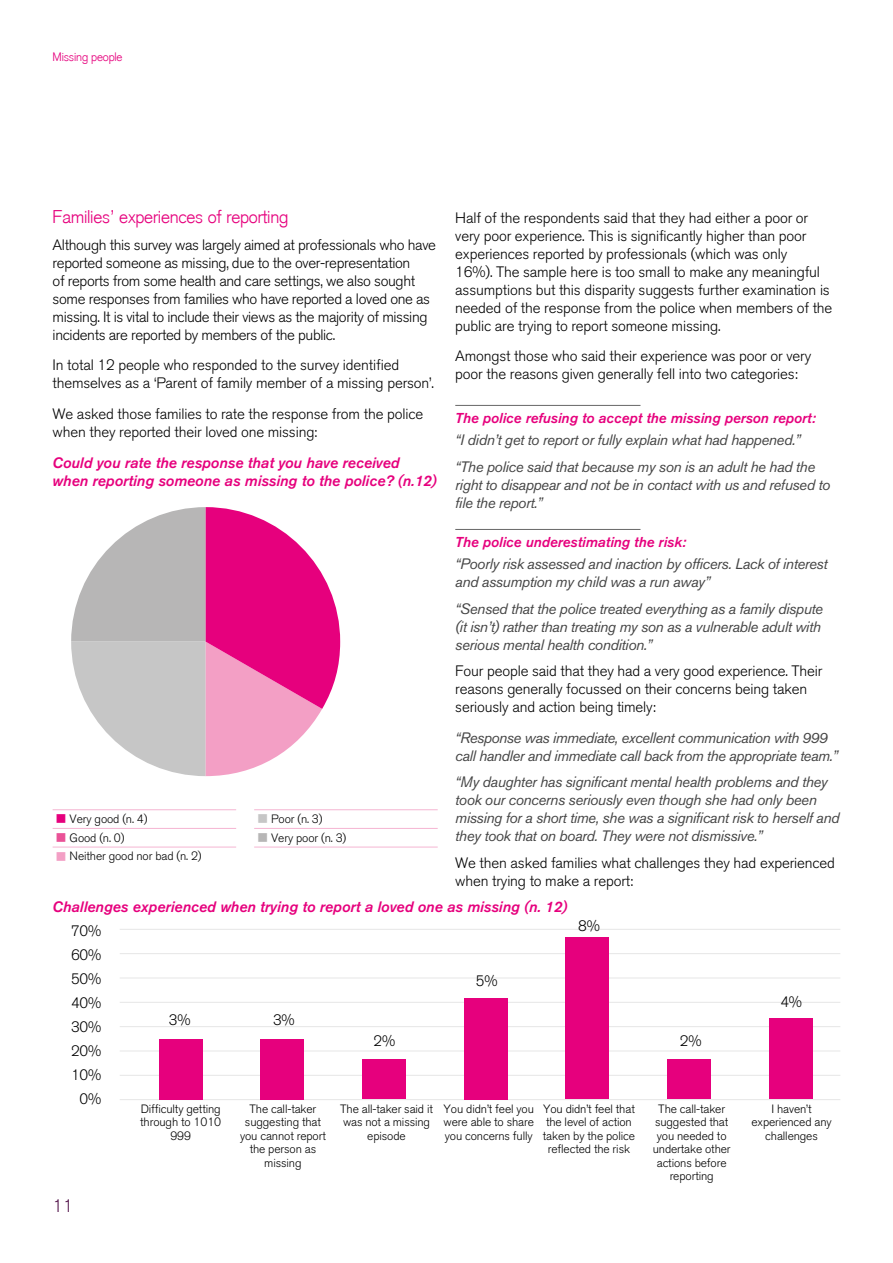
<style>
.page{position:relative;width:893px;height:1263px;background:#fff}
.page>*{position:absolute;margin:0;border:0;box-sizing:border-box;transform-origin:0 0}
.t1{font:300 18px "Akzidenz Grotesk";letter-spacing:-.015em;color:#e6007d}
.t2{font:300 18px "Akzidenz Grotesk BQ";color:#591c51}
.t3{font:300 15px/18px "Akzidenz Grotesk BQ";letter-spacing:-.01em;color:#000}
.t4{font:italic 15px/18px "Akzidenz Grotesk BQ";letter-spacing:-.025em;color:#454545}
.t5{font:italic 15px/18px "Akzidenz Grotesk BQ Med";color:#e6007d}
.t6{font:italic 14.25px "Akzidenz Grotesk BQ Med";color:#e6007d}
.t7{font:300 12px/13.5px "Akzidenz Grotesk BQ";letter-spacing:-.01em;color:#000;text-align:center}
.t8{font:300 12px "Akzidenz Grotesk";letter-spacing:-.015em;color:#e6007d}
.s1{color:#e6007d}
.s2{color:#ea5297}
.s3{color:#f39fc5}
.s4{color:#c6c6c6}
.s5{color:#b7b6b6}
</style>
<div class="page">
<hr style="left:455px;top:405px;width:185px;height:1px;background:#666">
<hr style="left:455px;top:529px;width:185px;height:1px;background:#666">
<svg style="left:71px;top:507px;width:269px;height:269px"></svg>
<hr style="left:53px;top:809px;width:183px;height:1px;background:#f5b5d2">
<hr style="left:53px;top:828px;width:183px;height:1px;background:#f5b5d2">
<hr style="left:53px;top:847px;width:183px;height:1px;background:#f5b5d2">
<hr style="left:254px;top:809px;width:184px;height:1px;background:#f5b5d2">
<hr style="left:254px;top:828px;width:184px;height:1px;background:#f5b5d2">
<hr style="left:254px;top:847px;width:184px;height:1px;background:#f5b5d2">
<hr style="left:120px;top:1099px;width:720px;height:1px;background:#e6e6e6">
<hr style="left:120px;top:1075px;width:720px;height:1px;background:#e6e6e6">
<hr style="left:120px;top:1026px;width:720px;height:1px;background:#e6e6e6">
<hr style="left:120px;top:1050px;width:720px;height:1px;background:#e6e6e6">
<hr style="left:120px;top:1002px;width:720px;height:1px;background:#e6e6e6">
<hr style="left:120px;top:977px;width:720px;height:1px;background:#e6e6e6">
<hr style="left:120px;top:953px;width:720px;height:1px;background:#e6e6e6">
<hr style="left:120px;top:929px;width:720px;height:1px;background:#e6e6e6">
<div style="left:159px;top:1039px;width:43px;height:60px;background:#e6007d"></div>
<div style="left:261px;top:1039px;width:43px;height:60px;background:#e6007d"></div>
<div style="left:362px;top:1059px;width:44px;height:40px;background:#e6007d"></div>
<div style="left:464px;top:998px;width:43px;height:101px;background:#e6007d"></div>
<div style="left:566px;top:938px;width:43px;height:161px;background:#e6007d"></div>
<div style="left:667px;top:1059px;width:44px;height:40px;background:#e6007d"></div>
<div style="left:769px;top:1018px;width:43px;height:81px;background:#e6007d"></div>
<p class="t8" style="left:53px;top:50px;width:71px">Missing people</p>
<p class="t1" style="left:53px;top:207px;width:237px">Families’ experiences of reporting</p>
<p class="t3" style="left:53px;top:236px;width:385px">Although this survey was largely aimed at professionals who have reported someone as missing, due to the over-representation<br>of reports from some health and care settings, we also sought some responses from families who have reported a loved one as missing. It is vital to include their views as the majority of missing incidents are reported by members of the public.</p>
<p class="t3" style="left:53px;top:356px;width:383px">In total 12 people who responded to the survey identified themselves as a ‘Parent of family member of a missing person’.</p>
<p class="t3" style="left:53px;top:405px;width:372px">We asked those families to rate the response from the police when they reported their loved one missing:</p>
<p class="t5" style="left:53px;top:454px;width:386px">Could you rate the response that you have received when reporting someone as missing to the police? (n.12)</p>
<p class="t7" style="left:56px;top:812px;width:93px"><span class="s1">■</span> Very good (n. 4)</p>
<p class="t7" style="left:56px;top:831px;width:70px"><span class="s2">■</span> Good (n. 0)</p>
<p class="t7" style="left:56px;top:849px;width:148px"><span class="s3">■</span> Neither good nor bad (n. 2)</p>
<p class="t7" style="left:257px;top:812px;width:67px"><span class="s4">■</span> Poor (n. 3)</p>
<p class="t7" style="left:257px;top:831px;width:91px"><span class="s5">■</span> Very poor (n. 3)</p>
<p class="t3" style="left:455px;top:209px;width:379px">Half of the respondents said that they had either a poor or very poor experience. This is significantly higher than poor experiences reported by professionals (which was only<br>16%). The sample here is too small to make any meaningful assumptions but this disparity suggests further examination is needed of the response from the police when members of the public are trying to report someone missing.</p>
<p class="t3" style="left:455px;top:347px;width:358px">Amongst those who said their experience was poor or very poor the reasons given generally fell into two categories:</p>
<p class="t6" style="left:455px;top:410px;width:362px">The police refusing to accept the missing person report:</p>
<p class="t4" style="left:455px;top:426px;width:361px;line-height:26.5px">“I didn’t get to report or fully explain what had happened.” “The police said that because my son is an adult he had the</p>
<p class="t4" style="left:455px;top:475px;width:376px">right to disappear and not be in contact with us and refused to file the report.”</p>
<p class="t6" style="left:455px;top:534px;width:232px">The police underestimating the risk:</p>
<p class="t4" style="left:455px;top:555px;width:374px">“Poorly risk assessed and inaction by officers. Lack of interest and assumption my child was a run away”</p>
<p class="t4" style="left:455px;top:599px;width:369px">“Sensed that the police treated everything as a family dispute (it isn’t) rather than treating my son as a vulnerable adult with serious mental health condition.”</p>
<p class="t3" style="left:455px;top:662px;width:369px">Four people said that they had a very good experience. Their reasons generally focussed on their concerns being taken seriously and action being timely:</p>
<p class="t4" style="left:455px;top:728px;width:384px">“Response was immediate, excellent communication with 999 call handler and immediate call back from the appropriate team.”</p>
<p class="t4" style="left:455px;top:773px;width:386px">“My daughter has significant mental health problems and they took our concerns seriously even though she had only been missing for a short time, she was a significant risk to herself and they took that on board. They were not dismissive.”</p>
<p class="t3" style="left:455px;top:854px;width:381px">We then asked families what challenges they had experienced when trying to make a report:</p>
<p class="t5" style="left:53px;top:898px;width:516px">Challenges experienced when trying to report a loved one as missing (n. 12)</p>
<p class="t3" style="left:71px;top:922px;width:32px">70%</p>
<p class="t3" style="left:71px;top:946px;width:32px">60%</p>
<p class="t3" style="left:71px;top:970px;width:32px">50%</p>
<p class="t3" style="left:71px;top:994px;width:32px">40%</p>
<p class="t3" style="left:71px;top:1018px;width:32px">30%</p>
<p class="t3" style="left:169px;top:1011px;width:23px">3%</p>
<p class="t3" style="left:273px;top:1011px;width:23px">3%</p>
<p class="t3" style="left:476px;top:972px;width:23px">5%</p>
<p class="t3" style="left:578px;top:917px;width:23px">8%</p>
<p class="t3" style="left:71px;top:1042px;width:32px">20%</p>
<p class="t3" style="left:71px;top:1066px;width:32px">10%</p>
<p class="t3" style="left:374px;top:1032px;width:23px">2%</p>
<p class="t3" style="left:680px;top:1032px;width:23px">2%</p>
<p class="t3" style="left:780px;top:993px;width:23px">4%</p>
<p class="t3" style="left:80px;top:1089px;width:23px">0%</p>
<p class="t2" style="left:53px;top:1195px;width:22px">11</p>
<p class="t7" style="left:140px;top:1102px;width:83px">Difficulty getting through to 1010<br>999</p>
<p class="t7" style="left:543px;top:1102px;width:94px">You didn’t feel that the level of action taken by the police reflected the risk</p>
<p class="t7" style="left:444px;top:1102px;width:92px;text-align:justify">You didn’t feel you were able to share you concerns fully</p>
<p class="t7" style="left:240px;top:1102px;width:87px">The call-taker suggesting that you cannot report the person as missing</p>
<p class="t7" style="left:653px;top:1102px;width:79px">The call-taker suggested that you needed to undertake other actions before reporting</p>
<p class="t7" style="left:340px;top:1102px;width:94px">The all-taker said it was not a missing episode</p>
<p class="t7" style="left:751px;top:1102px;width:82px">I haven’t experienced any challenges</p>
</div>
